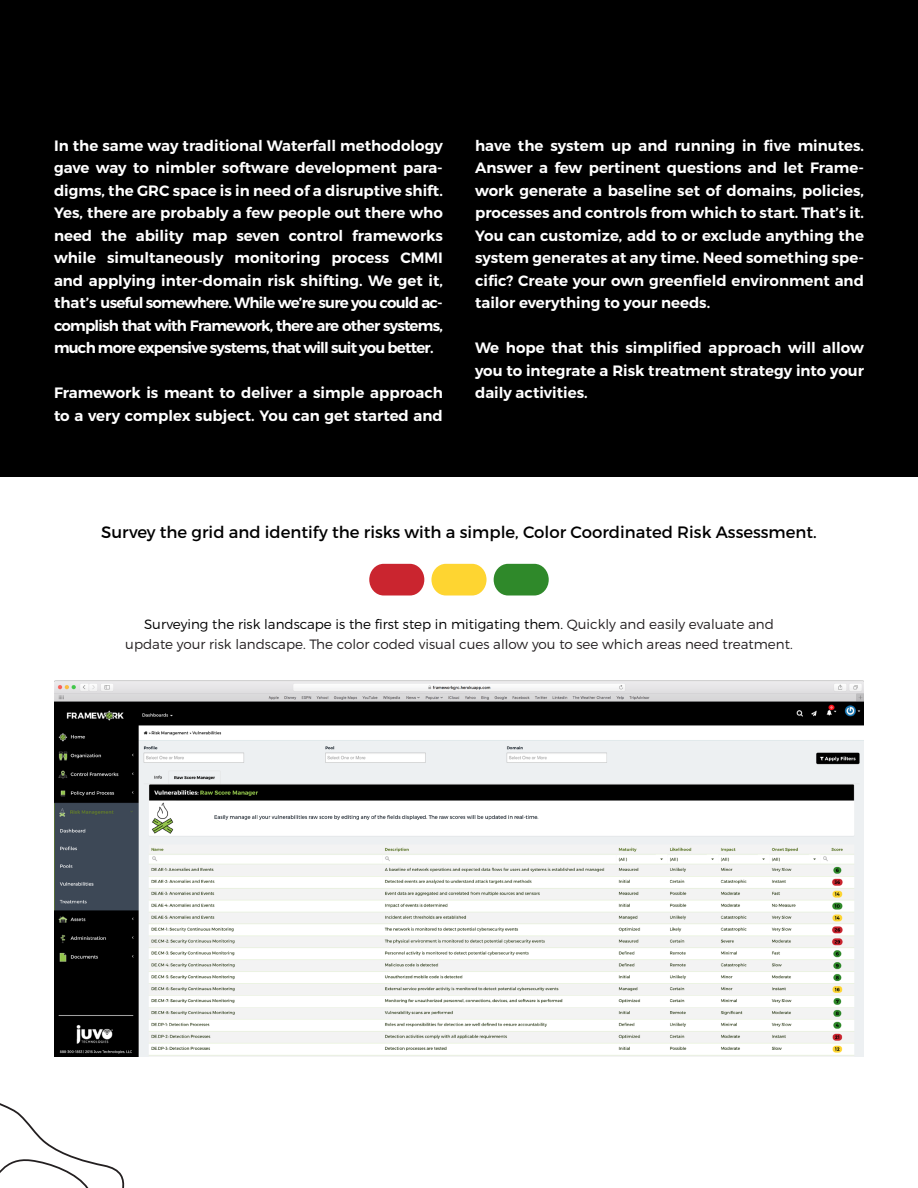
<style>
.page{position:relative;width:918px;height:1188px;background:#fff}
.page>*{position:absolute;margin:0;border:0;box-sizing:border-box;transform-origin:0 0}
.t1{font:16.5px "Montserrat";color:#000}
.t2{font:600 15px/22.5px "Montserrat";color:#fff;text-align:justify}
.t3{font:300 13.5px/19.5px "Montserrat";color:#231f20;text-align:center}
.s1{color:#000}
</style>
<div class="page">
<svg style="left:0;top:1103px;width:125px;height:85px"></svg>
<div style="left:0;top:0;width:918px;height:476px;background:#000"></div>
<img style="left:54px;top:681px;width:810px;height:376px">
<div style="left:369px;top:564px;width:55px;height:32px;background:#ca252f;border-radius:15px"></div>
<div style="left:431px;top:564px;width:56px;height:32px;background:#fed531;border-radius:15px"></div>
<div style="left:494px;top:564px;width:55px;height:32px;background:#2f892a;border-radius:15px"></div>
<p class="t2" style="left:54px;top:134px;width:390px">In the same way traditional Waterfall methodology gave way to nimbler software development para&shy;digms, the GRC space is in need of a disruptive shift.<br>Yes, there are probably a few people out there who need the ability map seven control frameworks while simultaneously monitoring process CMMI and applying inter-domain risk shifting. We get it, that’s useful somewhere. While we’re sure you could ac&shy;complish that with Framework, there are other systems, much more expensive systems, that will suit you better.</p>
<p class="t2" style="left:54px;top:382px;width:390px">Framework is meant to deliver a simple approach to a very complex subject. You can get started and</p>
<p class="t2" style="left:475px;top:134px;width:390px">have the system up and running in five minutes.<br>Answer a few pertinent questions and let Frame&shy;work generate a baseline set of domains, policies, processes and controls from which to start. That’s it.<br>You can customize, add to or exclude anything the system generates at any time. Need something spe&shy;cific? Create your own greenfield environment and tailor everything to your needs.</p>
<p class="t2" style="left:475px;top:337px;width:390px">We hope that this simplified approach will allow you to integrate a Risk treatment strategy into your daily activities.</p>
<p class="t1" style="left:101px;top:522px;width:717px">Survey the grid and identify the risks with a simple, Color Coordinated Risk Assessment.</p>
<p class="t3" style="left:125px;top:615px;width:669px"><span class="s1">Surveying the risk landscape is the first step in mitigating them.</span> Quickly and easily evaluate and update your risk landscape. The color coded visual cues allow you to see which areas need treatment.</p>
</div>
